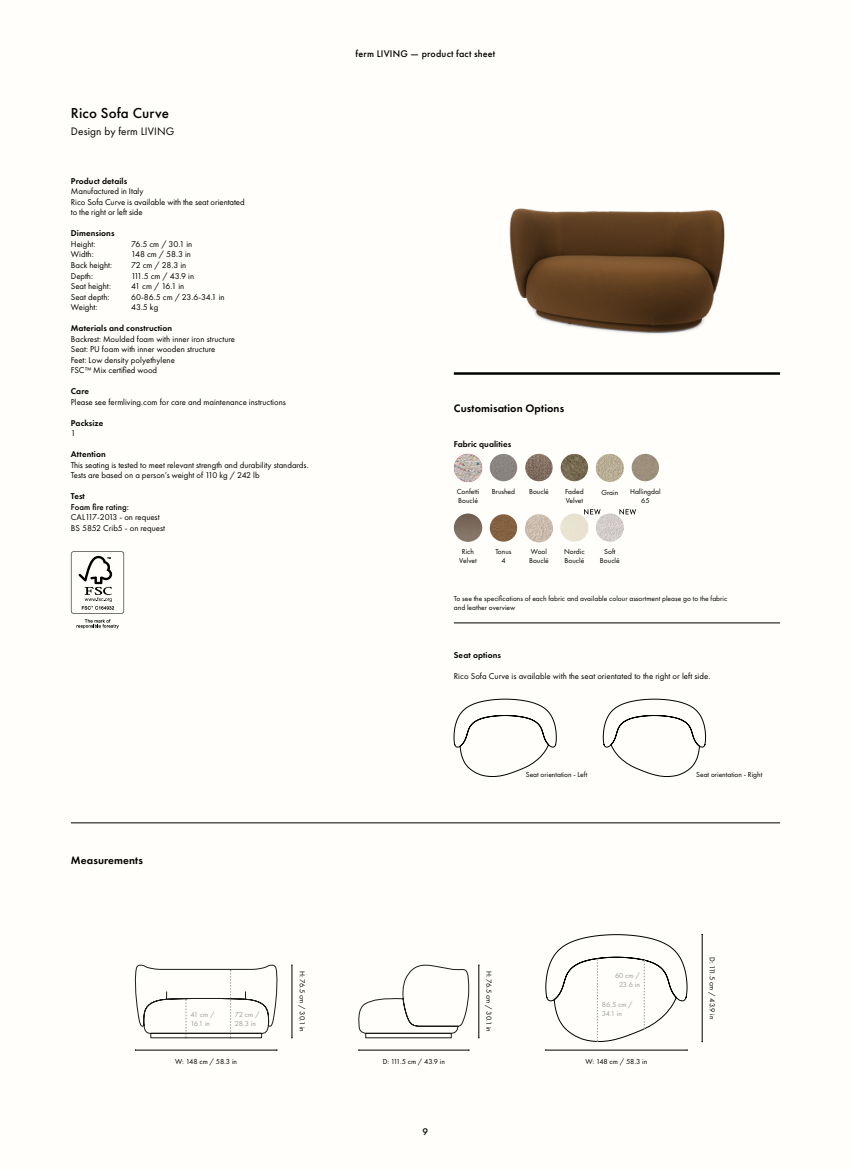
<style>
.page{position:relative;width:851px;height:1170px;background:#fff}
.page>*{position:absolute;margin:0;border:0;box-sizing:border-box;transform-origin:0 0}
.t1{font:500 15px "Futura PT";letter-spacing:.01em;color:#000}
.t2{font:600 11.25px "Futura PT";letter-spacing:.01em;color:#000}
.t3{font:11.25px "Futura PT";letter-spacing:.01em;color:#000}
.t4{font:500 10px "Futura PT";letter-spacing:.02em;color:#000}
.t5{font:8.75px/10.5px "Futura PT";color:#000}
.t6{font:600 8.75px "Futura PT";letter-spacing:.01em;color:#000}
.t7{font:500 8.75px "Futura PT";letter-spacing:.01em;color:#000}
.t8{font:7.5px/8.8px "Futura PT";color:#000}
.t9{font:7.5px/8.8px "Futura PT";color:#9d9d9c}
</style>
<div class="page">
<div style="left:0;top:0;width:850px;height:1169px;background:#fffefa"></div>
<hr style="left:701px;top:934px;width:1px;height:107px;background:#000">
<hr style="left:545px;top:1049px;width:142px;height:1px;background:#000">
<svg style="left:545px;top:934px;width:142px;height:107px"></svg>
<hr style="left:454px;top:622px;width:326px;height:1px;background:#000">
<hr style="left:454px;top:372px;width:326px;height:3px;background:#000">
<hr style="left:292px;top:965px;width:1px;height:72px;background:#000">
<hr style="left:135px;top:1049px;width:142px;height:1px;background:#000">
<svg style="left:134px;top:964px;width:144px;height:74px"></svg>
<hr style="left:478px;top:965px;width:1px;height:72px;background:#000">
<hr style="left:359px;top:1049px;width:110px;height:1px;background:#000">
<svg style="left:358px;top:964px;width:111px;height:73px"></svg>
<img style="left:497px;top:208px;width:239px;height:167px">
<svg style="left:603px;top:698px;width:102px;height:78px"></svg>
<svg style="left:453px;top:698px;width:103px;height:78px"></svg>
<hr style="left:71px;top:822px;width:709px;height:1px;background:#000">
<svg style="left:71px;top:551px;width:53px;height:62px"></svg>
<svg style="left:76px;top:619px;width:43px;height:9px"></svg>
<img style="left:489px;top:454px;width:28px;height:27px;border-radius:14px">
<img style="left:560px;top:454px;width:28px;height:27px;border-radius:14px">
<img style="left:525px;top:454px;width:27px;height:27px;border-radius:14px">
<img style="left:489px;top:514px;width:28px;height:27px;border-radius:14px">
<img style="left:631px;top:454px;width:28px;height:27px;border-radius:14px">
<img style="left:525px;top:514px;width:28px;height:28px;border-radius:14px">
<img style="left:454px;top:454px;width:28px;height:28px;border-radius:14px">
<img style="left:454px;top:513px;width:28px;height:29px;border-radius:14px">
<img style="left:595px;top:454px;width:28px;height:28px;border-radius:14px">
<img style="left:560px;top:513px;width:28px;height:28px;border-radius:14px">
<svg style="left:584px;top:509px;width:16px;height:5px"></svg>
<img style="left:595px;top:513px;width:28px;height:28px;border-radius:14px">
<svg style="left:619px;top:509px;width:17px;height:5px"></svg>
<h1 class="t1" style="left:71px;top:104px;width:99px">Rico Sofa Curve</h1>
<p class="t3" style="left:71px;top:125px;width:105px">Design by ferm LIVING</p>
<p class="t6" style="left:71px;top:175px;width:58px">Product details</p>
<p class="t5" style="left:71px;top:186px;width:175px">Manufactured in Italy<br>Rico Sofa Curve is available with the seat orientated to the right or left side</p>
<p class="t6" style="left:71px;top:228px;width:45px">Dimensions</p>
<p class="t5" style="left:71px;top:239px;width:26px">Height:</p>
<p class="t5" style="left:131px;top:239px;width:63px">76.5 cm / 30.1 in</p>
<p class="t5" style="left:71px;top:249px;width:24px">Width:</p>
<p class="t5" style="left:131px;top:249px;width:61px">148 cm / 58.3 in</p>
<p class="t5" style="left:71px;top:260px;width:43px">Back height:</p>
<p class="t5" style="left:131px;top:260px;width:57px">72 cm / 28.3 in</p>
<p class="t5" style="left:71px;top:270px;width:24px">Depth:</p>
<p class="t5" style="left:131px;top:270px;width:64px">111.5 cm / 43.9 in</p>
<p class="t5" style="left:71px;top:281px;width:42px">Seat height:</p>
<p class="t5" style="left:131px;top:281px;width:55px">41 cm / 16.1 in</p>
<p class="t5" style="left:71px;top:291px;width:40px">Seat depth:</p>
<p class="t5" style="left:131px;top:291px;width:95px">60-86.5 cm / 23.6-34.1 in</p>
<p class="t5" style="left:71px;top:302px;width:28px">Weight:</p>
<p class="t5" style="left:131px;top:302px;width:29px">43.5 kg</p>
<p class="t6" style="left:71px;top:322px;width:103px">Materials and construction</p>
<p class="t5" style="left:71px;top:333px;width:166px">Backrest: Moulded foam with inner iron structure Seat: PU foam with inner wooden structure<br>Feet: Low density polyethylene<br>FSC™ Mix certified wood</p>
<p class="t6" style="left:71px;top:385px;width:20px">Care</p>
<p class="t5" style="left:71px;top:396px;width:216px">Please see fermliving.com for care and maintenance instructions</p>
<p class="t6" style="left:71px;top:417px;width:34px">Packsize</p>
<p class="t5" style="left:71px;top:428px;width:6px">1</p>
<p class="t6" style="left:71px;top:448px;width:36px">Attention</p>
<p class="t5" style="left:71px;top:459px;width:239px">This seating is tested to meet relevant strength and durability standards.<br>Tests are based on a person’s weight of 110 kg / 242 lb</p>
<p class="t6" style="left:71px;top:490px;width:16px">Test</p>
<p class="t7" style="left:71px;top:501px;width:59px">Foam fire rating:</p>
<p class="t5" style="left:71px;top:512px;width:96px">CAL117-2013 - on request<br>BS 5852 Crib5 - on request</p>
<p class="t2" style="left:71px;top:853px;width:74px">Measurements</p>
<p class="t9" style="left:190px;top:1010px;width:26px">41 cm /<br>16.1 in</p>
<p class="t9" style="left:235px;top:1010px;width:26px">72 cm /<br>28.3 in</p>
<p class="t8" style="left:175px;top:1056px;width:63px">W: 148 cm / 58.3 in</p>
<p class="t8" style="left:306px;top:970px;width:62px;rotate:90deg">H: 76.5 cm / 30.1 in</p>
<p class="t4" style="left:355px;top:47px;width:141px">ferm LIVING — product fact sheet</p>
<p class="t2" style="left:454px;top:401px;width:112px">Customisation Options</p>
<p class="t6" style="left:454px;top:438px;width:59px">Fabric qualities</p>
<p class="t8" style="left:491px;top:487px;width:25px">Brushed</p>
<p class="t8" style="left:565px;top:487px;width:20px">Faded<br>Velvet</p>
<p class="t8" style="left:456px;top:487px;width:24px">Confetti<br>Bouclé</p>
<p class="t8" style="left:529px;top:487px;width:21px">Bouclé</p>
<p class="t8" style="left:601px;top:488px;width:18px">Grain</p>
<p class="t8" style="left:630px;top:487px;width:32px;text-align:center">Hallingdal<br>65</p>
<p class="t8" style="left:459px;top:547px;width:19px;text-align:center">Rich<br>Velvet</p>
<p class="t8" style="left:495px;top:547px;width:18px;text-align:center">Tonus<br>4</p>
<p class="t8" style="left:529px;top:547px;width:21px">Wool<br>Bouclé</p>
<p class="t8" style="left:564px;top:547px;width:22px">Nordic<br>Bouclé</p>
<p class="t8" style="left:600px;top:547px;width:21px;text-align:center">Soft<br>Bouclé</p>
<p class="t8" style="left:454px;top:594px;width:275px">To see the specifications of each fabric and available colour assortment please go to the fabric and leather overview</p>
<p class="t6" style="left:454px;top:649px;width:49px">Seat options</p>
<p class="t5" style="left:454px;top:670px;width:258px">Rico Sofa Curve is available with the seat orientated to the right or left side.</p>
<p class="t8" style="left:525px;top:769px;width:63px">Seat orientation - Left</p>
<p class="t8" style="left:696px;top:769px;width:68px">Seat orientation - Right</p>
<p class="t8" style="left:383px;top:1056px;width:64px">D: 111.5 cm / 43.9 in</p>
<p class="t4" style="left:422px;top:1125px;width:7px">9</p>
<p class="t8" style="left:493px;top:970px;width:62px;rotate:90deg">H: 76.5 cm / 30.1 in</p>
<p class="t9" style="left:615px;top:970px;width:26px;text-align:center">60 cm /<br>23.6 in</p>
<p class="t9" style="left:601px;top:1000px;width:32px">86.5 cm /<br>34.1 in</p>
<p class="t8" style="left:585px;top:1056px;width:63px">W: 148 cm / 58.3 in</p>
<p class="t8" style="left:716px;top:956px;width:64px;rotate:90deg">D: 111.5 cm / 43.9 in</p>
</div>
